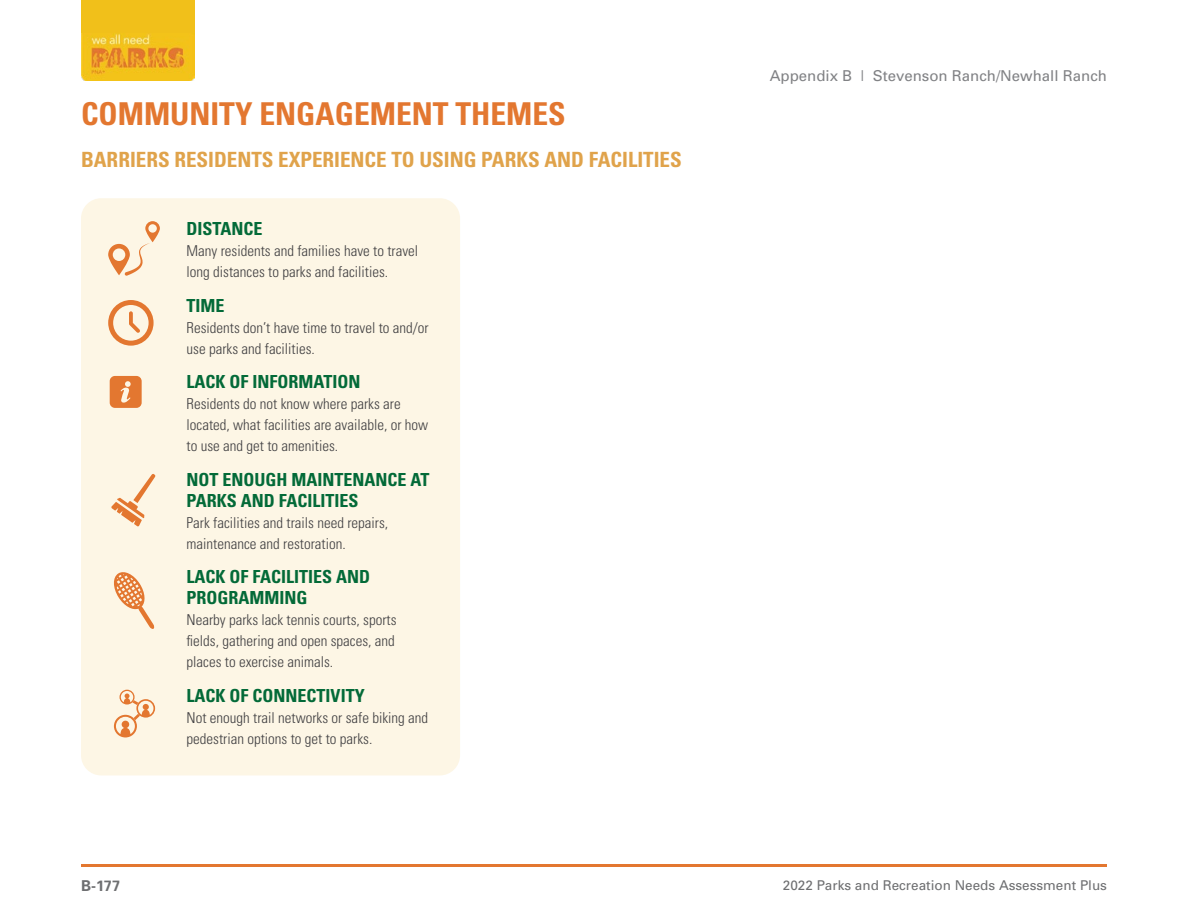
<style>
.page{position:relative;width:1188px;height:918px;background:#fff}
.page>*{position:absolute;margin:0;border:0;box-sizing:border-box;transform-origin:0 0}
.t1{font:700 condensed 31.5px "Univers";color:#e37730}
.t2{font:700 condensed 21px "Univers";color:#e0a34b}
.t3{font:700 condensed 18px/21px "Univers";color:#036a38}
.t4{font:300 condensed 15px/21px "Univers";color:#414042}
.t5{font:15px "Univers";color:#818285}
.t6{font:700 15px "Univers";color:#6e6f71}
.t7{font:13.5px "Univers";color:#6e6f71}
</style>
<div class="page">
<img style="left:81px;top:33px;width:113px;height:48px">
<div style="left:81px;top:0;width:113px;height:33px;background:#f1c01a"></div>
<hr style="left:81px;top:864px;width:1026px;height:3px;background:#e37730">
<div style="left:81px;top:198px;width:379px;height:577px;background:#fdf6e5;border-radius:20px"></div>
<svg style="left:114px;top:572px;width:41px;height:57px"></svg>
<svg style="left:108px;top:221px;width:52px;height:55px"></svg>
<svg style="left:108px;top:300px;width:46px;height:46px"></svg>
<svg style="left:111px;top:474px;width:44px;height:53px"></svg>
<svg style="left:110px;top:376px;width:32px;height:32px"></svg>
<svg style="left:114px;top:690px;width:41px;height:47px"></svg>
<h1 class="t1" style="left:81px;top:95px;width:486px">COMMUNITY ENGAGEMENT THEMES</h1>
<h2 class="t2" style="left:81px;top:146px;width:602px">BARRIERS RESIDENTS EXPERIENCE TO USING PARKS AND FACILITIES</h2>
<p class="t3" style="left:187px;top:218px;width:77px">DISTANCE</p>
<p class="t4" style="left:187px;top:240px;width:233px">Many residents and families have to travel long distances to parks and facilities.</p>
<p class="t3" style="left:187px;top:294px;width:39px">TIME</p>
<p class="t4" style="left:187px;top:317px;width:244px">Residents don’t have time to travel to and/or use parks and facilities.</p>
<p class="t3" style="left:187px;top:371px;width:175px">LACK OF INFORMATION</p>
<p class="t4" style="left:187px;top:393px;width:243px">Residents do not know where parks are located, what facilities are available, or how to use and get to amenities.</p>
<p class="t3" style="left:187px;top:468px;width:244px">NOT ENOUGH MAINTENANCE AT<br>PARKS AND FACILITIES</p>
<p class="t4" style="left:187px;top:512px;width:203px">Park facilities and trails need repairs, maintenance and restoration.</p>
<p class="t3" style="left:187px;top:566px;width:185px">LACK OF FACILITIES AND<br>PROGRAMMING</p>
<p class="t4" style="left:187px;top:609px;width:211px;text-align:justify">Nearby parks lack tennis courts, sports fields, gathering and open spaces, and places to exercise animals.</p>
<p class="t3" style="left:187px;top:684px;width:180px">LACK OF CONNECTIVITY</p>
<p class="t4" style="left:187px;top:707px;width:243px">Not enough trail networks or safe biking and pedestrian options to get to parks.</p>
<p class="t5" style="left:770px;top:66px;width:339px">Appendix B | Stevenson Ranch/Newhall Ranch</p>
<p class="t6" style="left:81px;top:876px;width:41px">B-177</p>
<p class="t7" style="left:783px;top:877px;width:326px">2022 Parks and Recreation Needs Assessment Plus</p>
</div>
